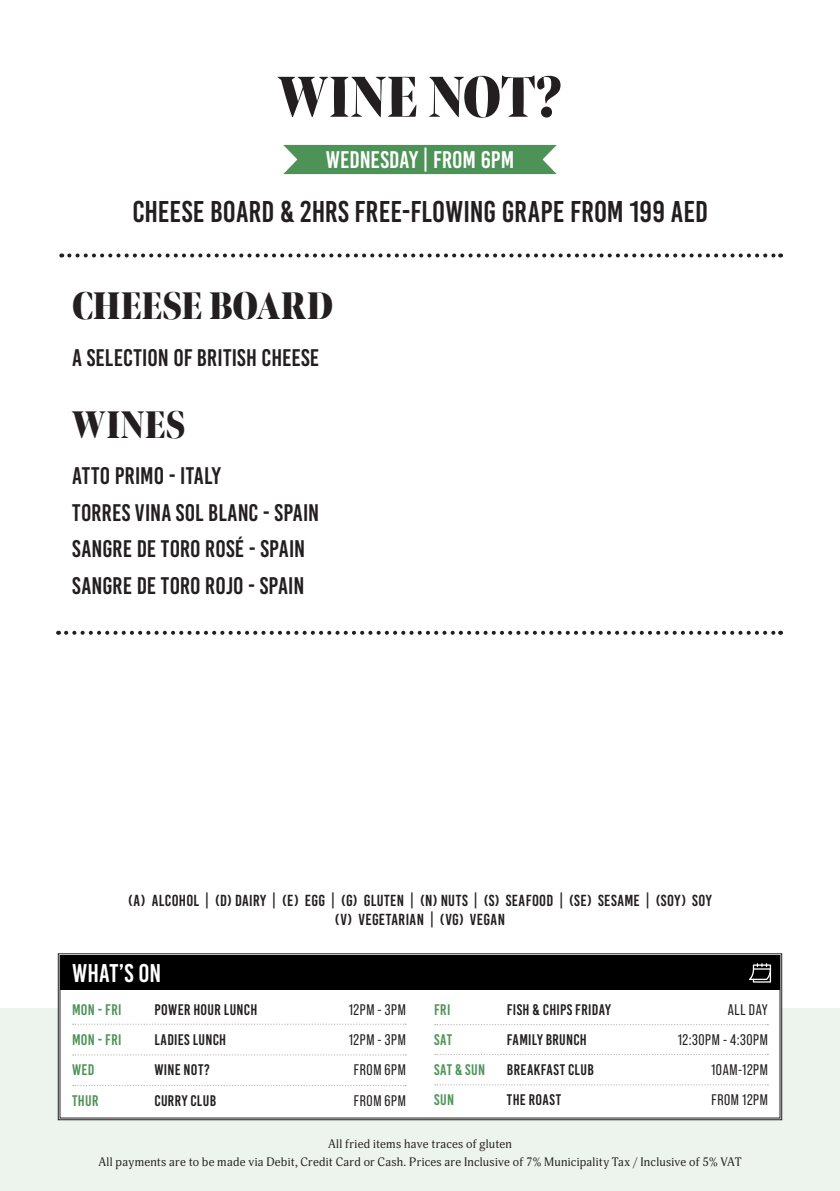
<style>
.page{position:relative;width:840px;height:1191px;background:#fff}
.page>*{position:absolute;margin:0;border:0;box-sizing:border-box;transform-origin:0 0}
.t1{font:900 extra-condensed 60px "Bennet Banner";color:#231f20}
.t2{font:900 extra-condensed 40px "Bennet Banner";color:#231f20}
.t3{font:30px "Bebas Kai";letter-spacing:.005em;color:#231f20}
.t4{font:25.6px "Bebas Kai";color:#fff}
.t5{font:24px "Bebas Kai";letter-spacing:.01em;color:#231f20}
.t6{font:24px "Bebas Kai";color:#fff}
.t7{font:16px/19.2px "Bebas Kai";letter-spacing:.025em;color:#231f20;text-align:center}
.t8{font:15.4px "Bebas Kai";letter-spacing:.02em;color:#231f20}
.t9{font:15.4px "Bebas Neue Pro";letter-spacing:.04em;color:#231f20}
.t10{font:15.4px "Bebas Kai";letter-spacing:.025em;color:#4d9357}
.t11{font:12px "Adonis";letter-spacing:.02em;color:#231f20}
</style>
<div class="page">
<div style="left:283px;top:145px;width:273px;height:29px;background:#4d9357"></div>
<svg style="left:69px;top:253px;width:711px;height:4px"></svg>
<div style="left:0;top:1008px;width:839px;height:183px;background:#edf4ee"></div>
<div style="left:57px;top:953px;width:725px;height:167px;background:#fff"></div>
<div style="left:59px;top:955px;width:721px;height:163px;border:1px solid #231f20"></div>
<div style="left:60px;top:956px;width:719px;height:34px;background:#000"></div>
<svg style="left:73px;top:1023px;width:333px;height:1px"></svg>
<svg style="left:73px;top:1054px;width:333px;height:1px"></svg>
<svg style="left:73px;top:1085px;width:333px;height:1px"></svg>
<svg style="left:434px;top:1024px;width:333px;height:1px"></svg>
<svg style="left:434px;top:1053px;width:333px;height:2px"></svg>
<svg style="left:434px;top:1084px;width:333px;height:1px"></svg>
<svg style="left:749px;top:963px;width:21px;height:19px"></svg>
<svg style="left:66px;top:631px;width:714px;height:4px"></svg>
<p class="t1" style="left:278px;top:56px;width:285px">WINE NOT?</p>
<p class="t6" style="left:325px;top:147px;width:190px">WEDNESDAY | FROM 6PM</p>
<p class="t3" style="left:132px;top:196px;width:576px">CHEESE BOARD &amp; 2HRS FREE-FLOWING GRAPE FROM 199 AED</p>
<p class="t2" style="left:72px;top:278px;width:262px">CHEESE BOARD</p>
<p class="t5" style="left:72px;top:344px;width:248px">A SELECTION OF BRITISH CHEESE</p>
<p class="t2" style="left:72px;top:397px;width:115px">WINES</p>
<p class="t5" style="left:72px;top:463px;width:150px">ATTO PRIMO - ITALY</p>
<p class="t5" style="left:72px;top:499px;width:248px">TORRES VINA SOL BLANC - SPAIN</p>
<p class="t5" style="left:72px;top:536px;width:234px">SANGRE DE TORO ROSÉ - SPAIN</p>
<p class="t5" style="left:72px;top:572px;width:233px">SANGRE DE TORO ROJO - SPAIN</p>
<p class="t7" style="left:128px;top:890px;width:585px">(A) ALCOHOL | (D) DAIRY | (E) EGG | (G) GLUTEN | (N) NUTS | (S) SEAFOOD | (SE) SESAME | (SOY) SOY (V) VEGETARIAN | (VG) VEGAN</p>
<p class="t4" style="left:72px;top:959px;width:91px">WHAT’S ON</p>
<p class="t8" style="left:154px;top:1001px;width:104px">POWER HOUR LUNCH</p>
<p class="t9" style="left:348px;top:1001px;width:59px">12PM - 3PM</p>
<p class="t8" style="left:154px;top:1031px;width:73px">LADIES LUNCH</p>
<p class="t9" style="left:348px;top:1030px;width:59px">12PM - 3PM</p>
<p class="t10" style="left:72px;top:1001px;width:51px">MON - FRI</p>
<p class="t10" style="left:72px;top:1031px;width:51px">MON - FRI</p>
<p class="t10" style="left:72px;top:1061px;width:24px">WED</p>
<p class="t8" style="left:154px;top:1061px;width:57px">WINE NOT?</p>
<p class="t9" style="left:354px;top:1061px;width:53px">FROM 6PM</p>
<p class="t8" style="left:154px;top:1092px;width:63px">CURRY CLUB</p>
<p class="t9" style="left:354px;top:1092px;width:53px">FROM 6PM</p>
<p class="t10" style="left:72px;top:1092px;width:28px">THUR</p>
<p class="t8" style="left:506px;top:1001px;width:106px">FISH &amp; CHIPS FRIDAY</p>
<p class="t10" style="left:434px;top:1001px;width:18px">FRI</p>
<p class="t10" style="left:434px;top:1031px;width:19px">SAT</p>
<p class="t8" style="left:506px;top:1031px;width:81px">FAMILY BRUNCH</p>
<p class="t9" style="left:677px;top:1030px;width:92px">12:30PM - 4:30PM</p>
<p class="t10" style="left:434px;top:1061px;width:52px">SAT &amp; SUN</p>
<p class="t8" style="left:506px;top:1061px;width:88px">BREAKFAST CLUB</p>
<p class="t9" style="left:710px;top:1061px;width:58px">10AM-12PM</p>
<p class="t10" style="left:434px;top:1091px;width:21px">SUN</p>
<p class="t8" style="left:506px;top:1091px;width:56px">THE ROAST</p>
<p class="t9" style="left:711px;top:1090px;width:58px">FROM 12PM</p>
<p class="t9" style="left:727px;top:1001px;width:42px">ALL DAY</p>
<p class="t11" style="left:328px;top:1137px;width:185px">All fried items have traces of gluten</p>
<p class="t11" style="left:98px;top:1155px;width:644px">All payments are to be made via Debit, Credit Card or Cash. Prices are Inclusive of 7% Municipality Tax / Inclusive of 5% VAT</p>
</div>
